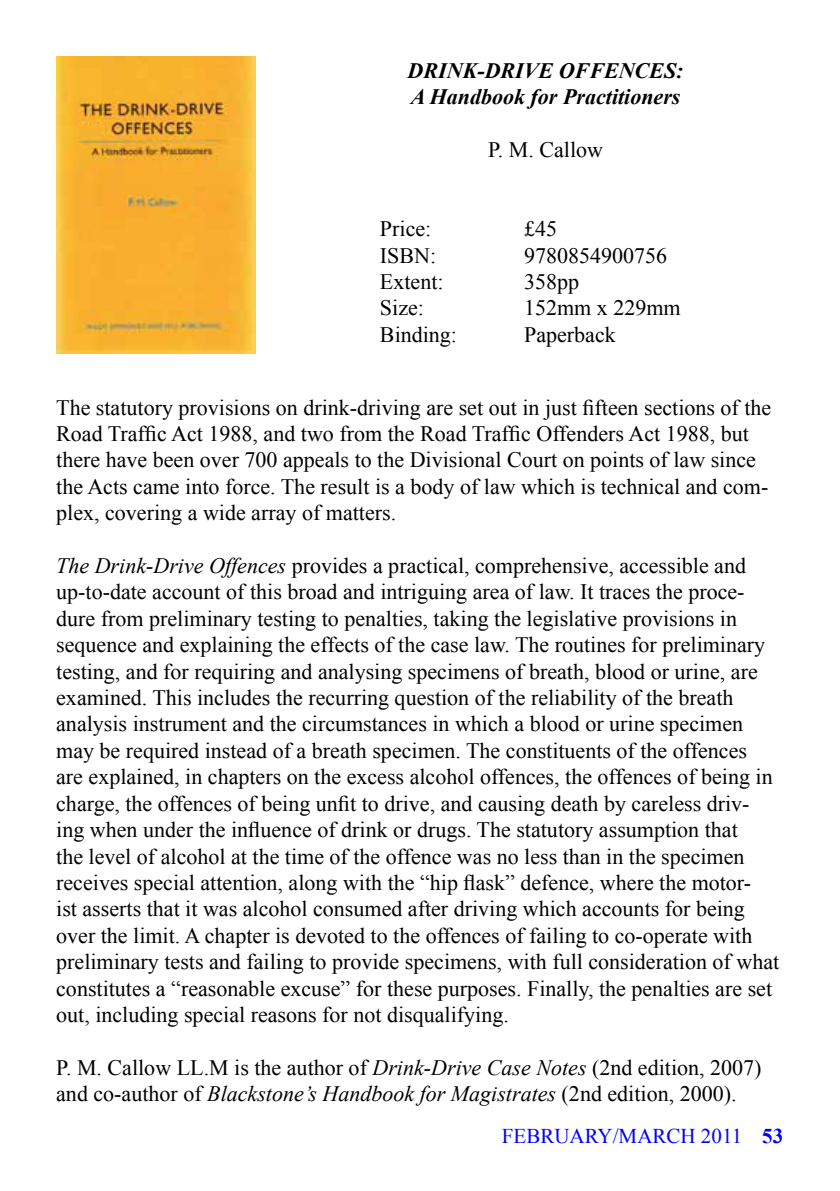
<style>
.page{position:relative;width:840px;height:1191px;background:#fff}
.page>*{position:absolute;margin:0;border:0;box-sizing:border-box;transform-origin:0 0}
.t1{font:22px/26.4px "Times New Roman";color:#000}
.t2{font:italic 700 22px/26.4px "Times New Roman";color:#000;text-align:right}
.t3{font:21px "Times New Roman";color:#00f}
.s1{font-style:italic}
.s2{font-weight:700}
</style>
<div class="page">
<img style="left:56px;top:57px;width:199px;height:296px">
<p class="t2" style="left:407px;top:56px;width:184px">Drink-Dri ve Offen</p>
<p class="t2" style="left:410px;top:56px;width:274px">ces :<br>A Handbook for Practitioners</p>
<p class="t1" style="left:488px;top:136px;width:116px">P. M. Callow</p>
<p class="t1" style="left:380px;top:215px;width:53px">Price:</p>
<p class="t1" style="left:524px;top:215px;width:34px">£45</p>
<p class="t1" style="left:380px;top:242px;width:58px">ISBN:</p>
<p class="t1" style="left:524px;top:242px;width:144px">9780854900756</p>
<p class="t1" style="left:380px;top:268px;width:65px">Extent:</p>
<p class="t1" style="left:524px;top:268px;width:56px">358pp</p>
<p class="t1" style="left:380px;top:294px;width:46px">Size:</p>
<p class="t1" style="left:524px;top:294px;width:158px">152mm x 229mm</p>
<p class="t1" style="left:380px;top:321px;width:79px">Binding:</p>
<p class="t1" style="left:524px;top:321px;width:93px">Paperback</p>
<p class="t1" style="left:56px;top:394px;width:716px">The statutory provisions on drink-driving are set out in just fifteen sections of the Road Traffic Act 1988, and two from the Road Traffic Offenders Act 1988, but there have been over 700 appeals to the Divisional Court on points of law since the Acts came into force. The result is a body of law which is technical and com&shy;plex, covering a wide array of matters.</p>
<p class="t1" style="left:56px;top:552px;width:724px"><span class="s1">The Drink-Drive Offences</span> provides a practical, comprehensive, accessible and up-to-date account of this broad and intriguing area of law. It traces the proce&shy;dure from preliminary testing to penalties, taking the legislative provisions in sequence and explaining the effects of the case law. The routines for preliminary testing, and for requiring and analysing specimens of breath, blood or urine, are examined. This includes the recurring question of the reliability of the breath analysis instrument and the circumstances in which a blood or urine specimen may be required instead of a breath specimen. The constituents of the offences are explained, in chapters on the excess alcohol offences, the offences of being in charge, the offences of being unfit to drive, and causing death by careless driv&shy;ing when under the influence of drink or drugs. The statutory assumption that<br>the level of alcohol at the time of the offence was no less than in the specimen receives special attention, along with the “hip flask” defence, where the motor-<br>ist asserts that it was alcohol consumed after driving which accounts for being over the limit. A chapter is devoted to the offences of failing to co-operate with preliminary tests and failing to provide specimens, with full consideration of what constitutes a “reasonable excuse” for these purposes. Finally, the penalties are set out, including special reasons for not disqualifying.</p>
<p class="t1" style="left:56px;top:1054px;width:706px">P. M. Callow LL.M is the author of <span class="s1">Drink-Drive Case Notes</span> (2nd edition, 2007) and co-author of <span class="s1">Blackstone’s Handbook for Magistrates</span> (2nd edition, 2000).</p>
<p class="t3" style="left:501px;top:1122px;width:283px">FEBRUARY/MARCH 2011 <span class="s2">53</span></p>
</div>
